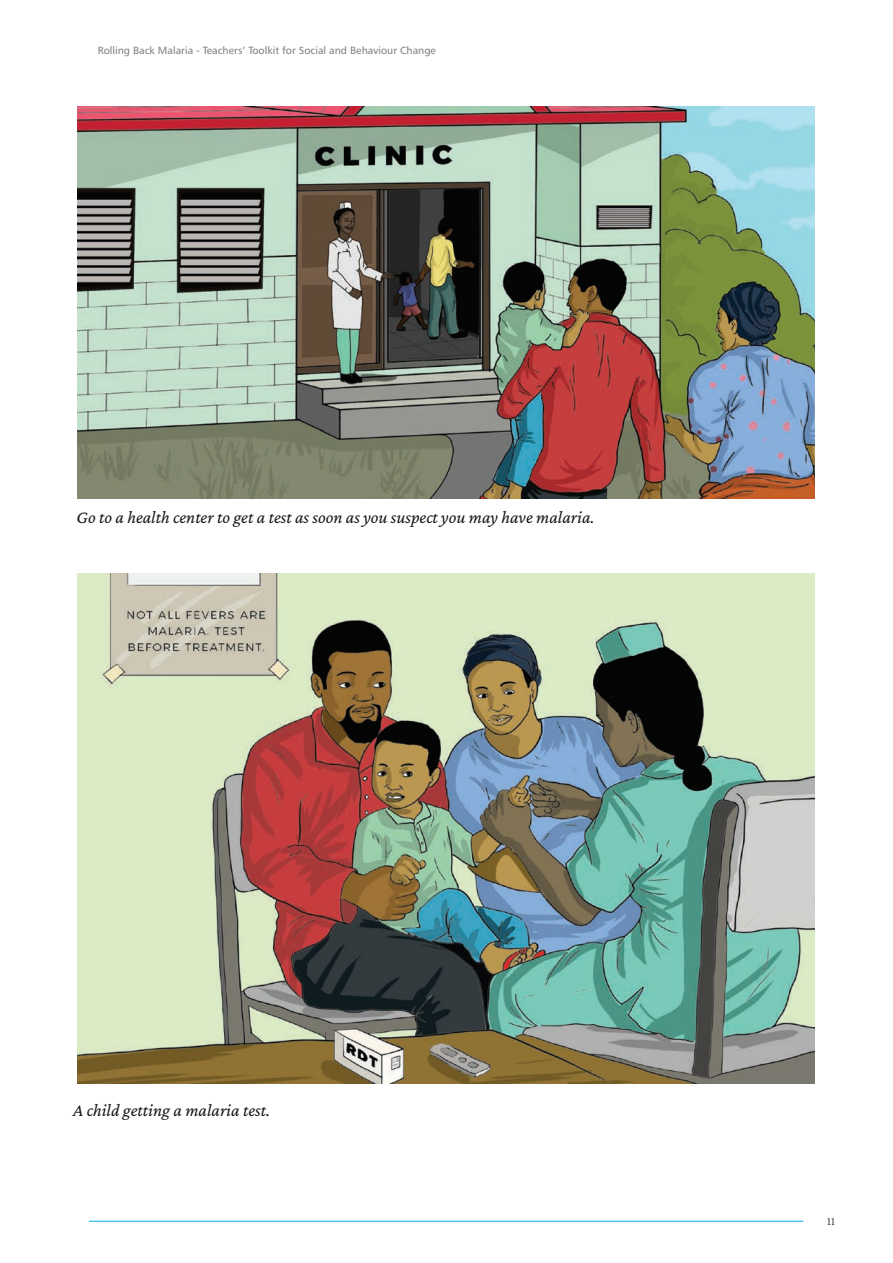
<style>
.page{position:relative;width:893px;height:1263px;background:#fff}
.page>*{position:absolute;margin:0;border:0;box-sizing:border-box;transform-origin:0 0}
.t1{font:italic 18px "Crimson Pro";color:#191818}
.t2{font:300 12px "Crimson Pro";color:#231f20}
.t3{font:10.5px "Humanist 777 BT Roman B";color:#808285}
</style>
<div class="page">
<img style="left:78px;top:106px;width:737px;height:393px">
<img style="left:78px;top:574px;width:737px;height:509px">
<hr style="left:89px;top:1221px;width:714px;height:1px;background:#00aeef">
<p class="t3" style="left:98px;top:46px;width:340px">Rolling Back Malaria - Teachers’ Toolkit for Social and Behaviour Change</p>
<p class="t1" style="left:77px;top:507px;width:519px">Go to a health center to get a test as soon as you suspect you may have malaria.</p>
<p class="t1" style="left:73px;top:1100px;width:198px">A child getting a malaria test.</p>
<p class="t2" style="left:827px;top:1214px;width:9px">11</p>
</div>
